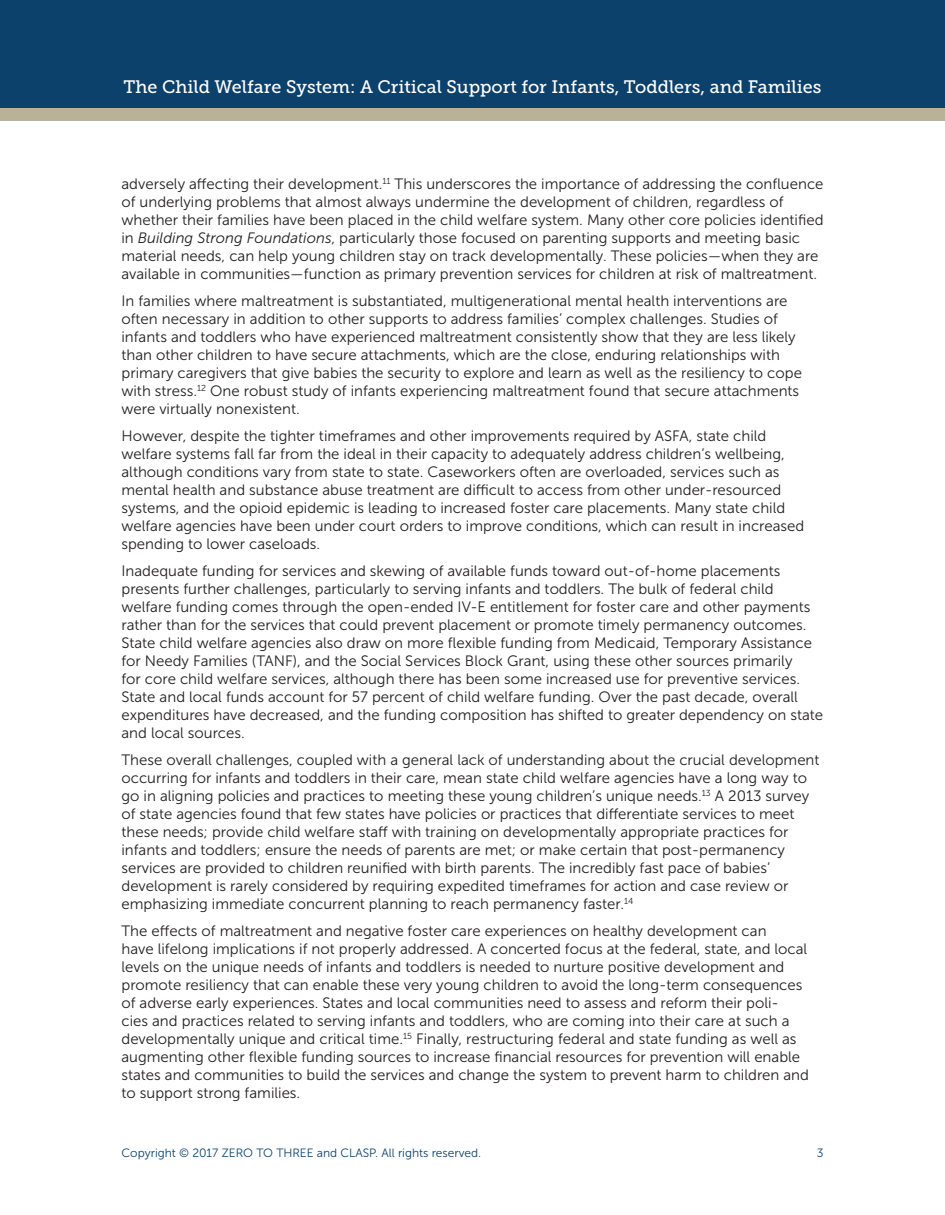
<style>
.page{position:relative;width:945px;height:1215px;background:#fff}
.page>*{position:absolute;margin:0;border:0;box-sizing:border-box;transform-origin:0 0}
.t1{font:18px "Museo Slab 500";color:#fff}
.Body_copy{font:15px/18px "Museo Sans 300";color:#231f20}
.t2{font:12px "Museo Sans 300";color:#0c416c}
.s1{font-style:italic}
</style>
<div class="page">
<div style="left:0;top:94px;width:945px;height:28px;background:#bab199"></div>
<div style="left:0;top:0;width:945px;height:108px;background:#0c416c"></div>
<p class="t1" style="left:124px;top:77px;width:699px">The Child Welfare System: A Critical Support for Infants, Toddlers, and Families</p>
<p class="Body_copy" style="left:122px;top:175px;width:704px">adversely affecting their development.<sup>11</sup> This underscores the importance of addressing the confluence of underlying problems that almost always undermine the development of children, regardless of whether their families have been placed in the child welfare system. Many other core policies identified in <span class="s1">Building Strong Foundations</span>, particularly those focused on parenting supports and meeting basic material needs, can help young children stay on track developmentally. These policies—when they are available in communities—function as primary prevention services for children at risk of maltreatment.</p>
<p class="Body_copy" style="left:122px;top:292px;width:682px">In families where maltreatment is substantiated, multigenerational mental health interventions are often necessary in addition to other supports to address families’ complex challenges. Studies of infants and toddlers who have experienced maltreatment consistently show that they are less likely than other children to have secure attachments, which are the close, enduring relationships with primary caregivers that give babies the security to explore and learn as well as the resiliency to cope with stress.<sup>12</sup> One robust study of infants experiencing maltreatment found that secure attachments were virtually nonexistent.</p>
<p class="Body_copy" style="left:122px;top:427px;width:684px">However, despite the tighter timeframes and other improvements required by ASFA, state child welfare systems fall far from the ideal in their capacity to adequately address children’s wellbeing, although conditions vary from state to state. Caseworkers often are overloaded, services such as mental health and substance abuse treatment are difficult to access from other under-resourced systems, and the opioid epidemic is leading to increased foster care placements. Many state child welfare agencies have been under court orders to improve conditions, which can result in increased spending to lower caseloads.</p>
<p class="Body_copy" style="left:122px;top:562px;width:703px">Inadequate funding for services and skewing of available funds toward out-of-home placements presents further challenges, particularly to serving infants and toddlers. The bulk of federal child welfare funding comes through the open-ended IV-E entitlement for foster care and other payments rather than for the services that could prevent placement or promote timely permanency outcomes.<br>State child welfare agencies also draw on more flexible funding from Medicaid, Temporary Assistance for Needy Families (TANF), and the Social Services Block Grant, using these other sources primarily<br>for core child welfare services, although there has been some increased use for preventive services.<br>State and local funds account for 57 percent of child welfare funding. Over the past decade, overall expenditures have decreased, and the funding composition has shifted to greater dependency on state and local sources.</p>
<p class="Body_copy" style="left:122px;top:751px;width:700px">These overall challenges, coupled with a general lack of understanding about the crucial development occurring for infants and toddlers in their care, mean state child welfare agencies have a long way to go in aligning policies and practices to meeting these young children’s unique needs.<sup>13</sup> A 2013 survey of state agencies found that few states have policies or practices that differentiate services to meet these needs; provide child welfare staff with training on developmentally appropriate practices for infants and toddlers; ensure the needs of parents are met; or make certain that post-permanency services are provided to children reunified with birth parents. The incredibly fast pace of babies’ development is rarely considered by requiring expedited timeframes for action and case review or emphasizing immediate concurrent planning to reach permanency faster.<sup>14</sup></p>
<p class="Body_copy" style="left:122px;top:922px;width:689px">The effects of maltreatment and negative foster care experiences on healthy development can<br>have lifelong implications if not properly addressed. A concerted focus at the federal, state, and local levels on the unique needs of infants and toddlers is needed to nurture positive development and promote resiliency that can enable these very young children to avoid the long-term consequences of adverse early experiences. States and local communities need to assess and reform their poli&shy;cies and practices related to serving infants and toddlers, who are coming into their care at such a developmentally unique and critical time.<sup>15</sup> Finally, restructuring federal and state funding as well as augmenting other flexible funding sources to increase financial resources for prevention will enable states and communities to build the services and change the system to prevent harm to children and to support strong families.</p>
<p class="t2" style="left:122px;top:1146px;width:361px">Copyright © 2017 ZERO TO THREE and CLASP. All rights reserved.</p>
<p class="t2" style="left:817px;top:1146px;width:8px">3</p>
</div>
